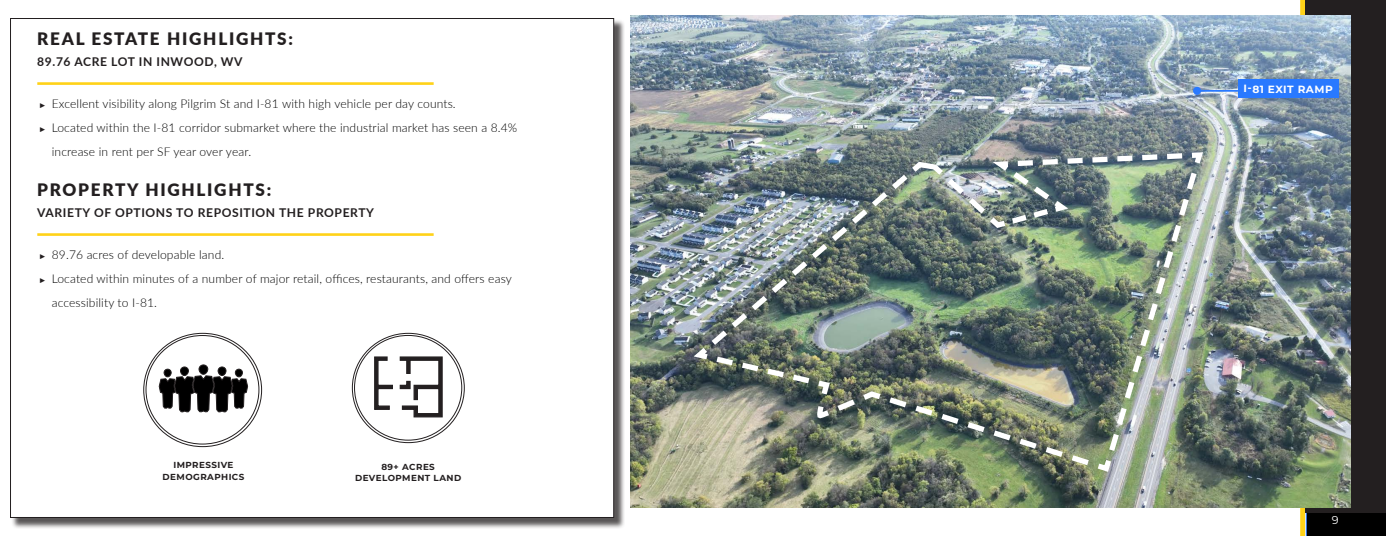
<style>
.page{position:relative;width:1386px;height:536px;background:#fff}
.page>*{position:absolute;margin:0;border:0;box-sizing:border-box;transform-origin:0 0}
.Heading_4{font:900 17.15px "Lato";letter-spacing:.1em;color:#231f20}
.t1{font:300 12.08px/24.2px "Lato";letter-spacing:.01em;color:#000}
.t2{font:700 12.08px "Lato";letter-spacing:.05em;color:#231f20}
.t3{font:11.38px "Montserrat";color:#fff}
.t4{font:700 10.5px "Montserrat";letter-spacing:.04em;color:#fff}
.t5{font:700 8.75px "Montserrat";letter-spacing:.05em;color:#231f20}
.s1{font-family:"Arial";font-weight:400;font-size:7px;color:#231f20}
</style>
<div class="page">
<div style="left:11px;top:19px;width:614px;height:509px;background:#231f20;opacity:.75"></div>
<div style="left:11px;top:18px;width:603px;height:499px;background:#fff"></div>
<svg style="left:1300px;top:0;width:86px;height:536px;background:#1d1a09"></svg>
<div style="left:1305px;top:0;width:81px;height:512px;background:#231f20"></div>
<img style="left:630px;top:15px;width:720px;height:492px">
<hr style="left:37px;top:82px;width:397px;height:3px;background:#ffd218">
<hr style="left:37px;top:233px;width:397px;height:3px;background:#ffd218">
<svg style="left:374px;top:356px;width:69px;height:62px"></svg>
<svg style="left:158px;top:364px;width:90px;height:84px"></svg>
<img style="left:688px;top:149px;width:519px;height:326px">
<div style="left:1238px;top:79px;width:101px;height:19px;background:#2979ff"></div>
<div style="left:1193px;top:87px;width:8px;height:8px;background:#2979ff;border-radius:50%"></div>
<hr style="left:1197px;top:90px;width:41px;height:2px;background:#2979ff">
<p class="Heading_4" style="left:37px;top:26px;width:257px">REAL ESTATE HIGHLIGHTS:</p>
<p class="t2" style="left:37px;top:53px;width:207px">89.76 ACRE LOT IN INWOOD, WV</p>
<p class="t1" style="left:39px;top:91px;width:418px"><span class="s1">►</span> Excellent visibility along Pilgrim St and I-81 with high vehicle per day counts.</p>
<p class="t1" style="left:52px;top:115px;width:467px;text-indent:-13px"><span class="s1">►</span> Located within the I-81 corridor submarket where the industrial market has seen a 8.4% increase in rent per SF year over year.</p>
<p class="Heading_4" style="left:37px;top:177px;width:235px">PROPERTY HIGHLIGHTS:</p>
<p class="t2" style="left:37px;top:204px;width:338px">VARIETY OF OPTIONS TO REPOSITION THE PROPERTY</p>
<p class="t1" style="left:39px;top:242px;width:187px"><span class="s1">►</span> 89.76 acres of developable land.</p>
<p class="t1" style="left:52px;top:266px;width:462px;text-indent:-13px"><span class="s1">►</span> Located within minutes of a number of major retail, offices, restaurants, and offers easy accessibility to I-81.</p>
<p class="t5" style="left:173px;top:458px;width:62px">IMPRESSIVE</p>
<p class="t5" style="left:163px;top:470px;width:83px">DEMOGRAPHICS</p>
<p class="t5" style="left:381px;top:460px;width:55px">89+ ACRES</p>
<p class="t5" style="left:355px;top:471px;width:108px">DEVELOPMENT LAND</p>
<p class="t4" style="left:1244px;top:81px;width:91px">I-81 EXIT RAMP</p>
<p class="t3" style="left:1332px;top:511px;width:8px">9</p>
</div>
